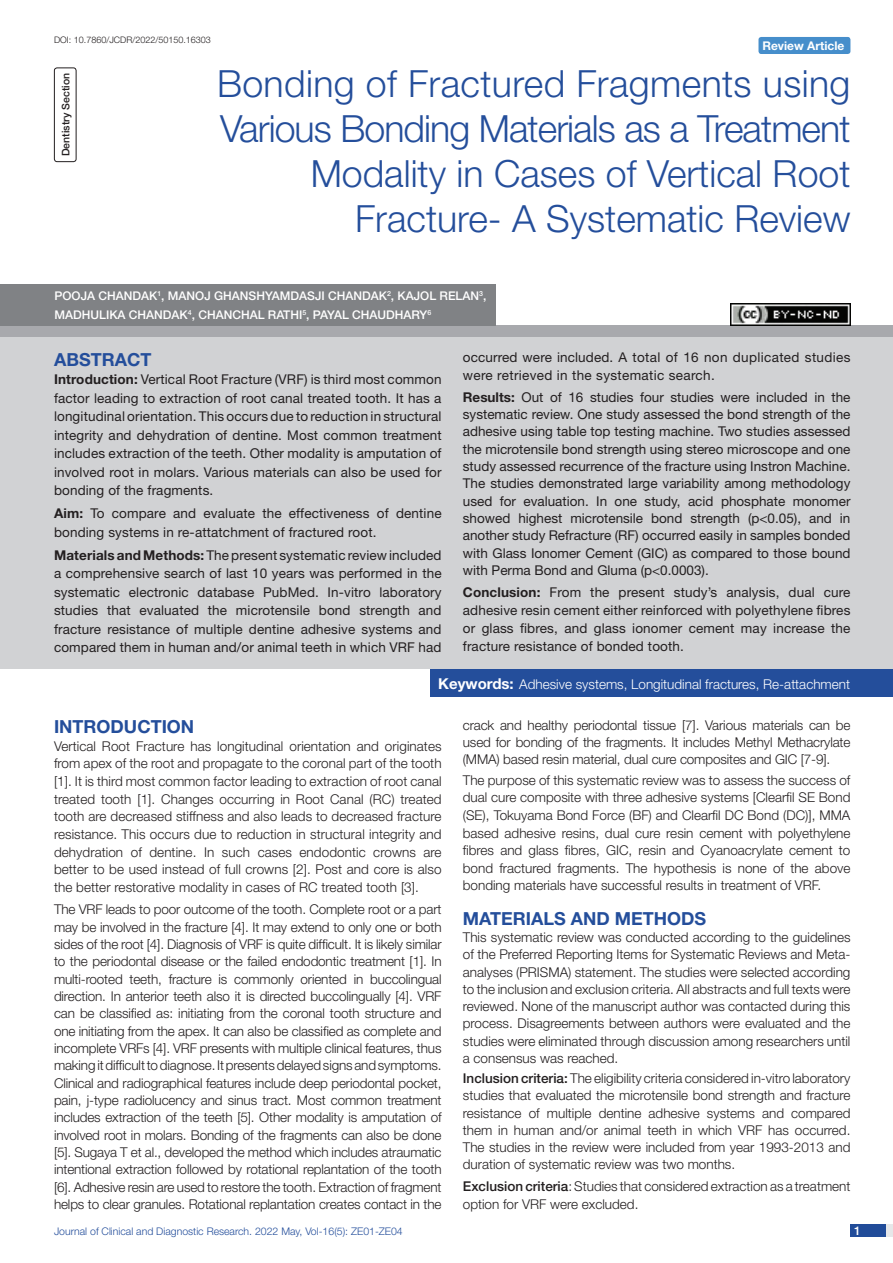
<style>
.page{position:relative;width:893px;height:1263px;background:#fff}
.page>*{position:absolute;margin:0;border:0;box-sizing:border-box;transform-origin:0 0}
.t1{font:300 37.5px/45px "Helvetica Neue";color:#244e9b;text-align:right}
.Heading{font:700 18px "Helvetica Neue";color:#244e9b}
.Abstract_head{font:700 18px "Helvetica Neue";color:#244e9b}
.Body_text{font:300 13.5px/17.2px "Helvetica Neue";color:#231f20;text-align:justify}
.Abstract_Text{font:13.5px/18.6px "Helvetica Neue";letter-spacing:.01em;color:#231f20;text-align:justify}
.Key_words{font:300 13.5px "Helvetica Neue";color:#fff}
.Author{font:500 12px/18.8px "Helvetica Neue";color:#fff}
.t2{font:700 12px "Helvetica Neue";color:#fff}
.t3{font:300 10.5px "Helvetica Neue";color:#244e9b}
.section{font:500 10.5px "Helvetica Neue";color:#231f20}
.DOI{font:300 9px "Helvetica Neue";color:#231f20}
.s1{font-weight:700}
.s2{font-weight:700;font-size:15px}
.s3{font-weight:500}
</style>
<div class="page">
<div style="left:850px;top:1224px;width:43px;height:13px;background:#e6e7e9"></div>
<div style="left:850px;top:1224px;width:35px;height:13px;background:#214c99"></div>
<div style="left:758px;top:37px;width:92px;height:17px;background:#468ecb;border-radius:3px"></div>
<div style="left:54px;top:68px;width:22px;height:94px;border:1px solid #231f20;border-radius:3px"></div>
<div style="left:0;top:326px;width:893px;height:12px;background:#a8a9ad"></div>
<div style="left:0;top:284px;width:495px;height:42px;background:#808285"></div>
<div style="left:0;top:338px;width:893px;height:331px;background:#d1d2d4"></div>
<div style="left:430px;top:669px;width:463px;height:28px;background:#244e9b"></div>
<img style="left:730px;top:303px;width:120px;height:23px">
<p class="DOI" style="left:54px;top:35px;width:158px">DOI: 10.7860/JCDR/2022/50150.16303</p>
<p class="t2" style="left:762px;top:38px;width:83px">Review Article</p>
<p class="section" style="left:59px;top:156px;width:85px;rotate:-90deg">DENTISTRY SECTION</p>
<p class="t1" style="left:217px;top:60px;width:635px">Bonding of Fractured Fragments using Various Bonding Materials as a Treatment Modality in Cases of Vertical Root Fracture- A Systematic Review</p>
<p class="Author" style="left:54px;top:286px;width:433px">POOJA CHANDAK<sup>1</sup>, MANOJ GHANSHYAMDASJI CHANDAK<sup>2</sup>, KAJOL RELAN<sup>3</sup>,<br>MADHULIKA CHANDAK<sup>4</sup>, CHANCHAL RATHI <sup>5</sup>, PAYAL CHAUDHARY<sup>6</sup></p>
<p class="Abstract_head" style="left:54px;top:348px;width:99px">ABSTRACT</p>
<p class="Abstract_Text" style="left:54px;top:370px;width:389px"><span class="s1">Introduction:</span> Vertical Root Fracture (VRF) is third most common factor leading to extraction of root canal treated tooth. It has a longitudinal orientation. This occurs due to reduction in structural integrity and dehydration of dentine. Most common treatment includes extraction of the teeth. Other modality is amputation of involved root in molars. Various materials can also be used for bonding of the fragments.</p>
<p class="Abstract_Text" style="left:54px;top:504px;width:389px"><span class="s1">Aim:</span> To compare and evaluate the effectiveness of dentine bonding systems in re-attatchment of fractured root.</p>
<p class="Abstract_Text" style="left:54px;top:545px;width:389px"><span class="s1">Materials and Methods:</span> The present systematic review included a comprehensive search of last 10 years was performed in the systematic electronic database PubMed. In-vitro laboratory studies that evaluated the microtensile bond strength and fracture resistance of multiple dentine adhesive systems and compared them in human and/or animal teeth in which VRF had</p>
<p class="Abstract_Text" style="left:463px;top:348px;width:389px;line-height:17.9px">occurred were included. A total of 16 non duplicated studies were retrieved in the systematic search.</p>
<p class="Abstract_Text" style="left:463px;top:388px;width:389px;line-height:17.4px"><span class="s1">Results:</span> Out of 16 studies four studies were included in the systematic review. One study assessed the bond strength of the adhesive using table top testing machine. Two studies assessed the microtensile bond strength using stereo microscope and one study assessed recurrence of the fracture using Instron Machine.<br>The studies demonstrated large variability among methodology used for evaluation. In one study, acid phosphate monomer showed highest microtensile bond strength (p&lt;0.05), and in another study Refracture (RF) occurred easily in samples bonded with Glass Ionomer Cement (GIC) as compared to those bound with Perma Bond and Gluma (p&lt;0.0003).</p>
<p class="Abstract_Text" style="left:463px;top:583px;width:389px;line-height:18px"><span class="s1">Conclusion:</span> From the present study’s analysis, dual cure adhesive resin cement either reinforced with polyethylene fibres or glass fibres, and glass ionomer cement may increase the fracture resistance of bonded tooth.</p>
<p class="Key_words" style="left:438px;top:676px;width:413px"><span class="s2">Keywords:</span> Adhesive systems, Longitudinal fractures, Re-attachment</p>
<p class="Heading" style="left:54px;top:715px;width:142px">INTRODUCTION</p>
<p class="Body_text" style="left:54px;top:737px;width:389px;line-height:17.7px">Vertical Root Fracture has longitudinal orientation and originates from apex of the root and propagate to the coronal part of the tooth [1]. It is third most common factor leading to extraction of root canal treated tooth [1]. Changes occurring in Root Canal (RC) treated tooth are decreased stiffness and also leads to decreased fracture resistance. This occurs due to reduction in structural integrity and dehydration of dentine. In such cases endodontic crowns are better to be used instead of full crowns [2]. Post and core is also the better restorative modality in cases of RC treated tooth [3].</p>
<p class="Body_text" style="left:54px;top:900px;width:389px">The VRF leads to poor outcome of the tooth. Complete root or a part may be involved in the fracture [4]. It may extend to only one or both sides of the root [4]. Diagnosis of VRF is quite difficult. It is likely similar to the periodontal disease or the failed endodontic treatment [1]. In multi-rooted teeth, fracture is commonly oriented in buccolingual direction. In anterior teeth also it is directed buccolingually [4]. VRF can be classified as: initiating from the coronal tooth structure and one initiating from the apex. It can also be classified as complete and incomplete VRFs [4]. VRF presents with multiple clinical features, thus making it difficult to diagnose. It presents delayed signs and symptoms.<br>Clinical and radiographical features include deep periodontal pocket, pain, j-type radiolucency and sinus tract. Most common treatment includes extraction of the teeth [5]. Other modality is amputation of involved root in molars. Bonding of the fragments can also be done [5]. Sugaya T et al., developed the method which includes atraumatic intentional extraction followed by rotational replantation of the tooth [6]. Adhesive resin are used to restore the tooth. Extraction of fragment helps to clear granules. Rotational replantation creates contact in the</p>
<p class="Body_text" style="left:463px;top:716px;width:389px">crack and healthy periodontal tissue [7]. Various materials can be used for bonding of the fragments. It includes Methyl Methacrylate (MMA) based resin material, dual cure composites and GIC [7-9].</p>
<p class="Body_text" style="left:463px;top:771px;width:389px">The purpose of this systematic review was to assess the success of dual cure composite with three adhesive systems [Clearfil SE Bond (SE), Tokuyama Bond Force (BF) and Clearfil DC Bond (DC)], MMA based adhesive resins, dual cure resin cement with polyethylene fibres and glass fibres, GIC, resin and Cyanoacrylate cement to bond fractured fragments. The hypothesis is none of the above bonding materials have successful results in treatment of VRF.</p>
<p class="Heading" style="left:463px;top:907px;width:245px">MATERIALS AND METHODS</p>
<p class="Body_text" style="left:463px;top:928px;width:389px">This systematic review was conducted according to the guidelines of the Preferred Reporting Items for Systematic Reviews and Meta&shy;analyses (PRISMA) statement. The studies were selected according to the inclusion and exclusion criteria. All abstracts and full texts were reviewed. None of the manuscript author was contacted during this process. Disagreements between authors were evaluated and the studies were eliminated through discussion among researchers until a consensus was reached.</p>
<p class="Body_text" style="left:463px;top:1069px;width:389px"><span class="s3">INCLUSION CRITERIA:</span> The eligibility criteria considered in-vitro laboratory studies that evaluated the microtensile bond strength and fracture resistance of multiple dentine adhesive systems and compared them in human and/or animal teeth in which VRF has occurred.<br>The studies in the review were included from year 1993-2013 and duration of systematic review was two months.</p>
<p class="Body_text" style="left:463px;top:1177px;width:389px"><span class="s3">EXCLUSION CRITERIA</span>: Studies that considered extraction as a treatment option for VRF were excluded.</p>
<p class="t3" style="left:54px;top:1225px;width:350px">Journal of Clinical and Diagnostic Research. 2022 May, Vol-16(5): ZE01-ZE04</p>
<p class="Author" style="left:854px;top:1221px;width:8px">1</p>
</div>
